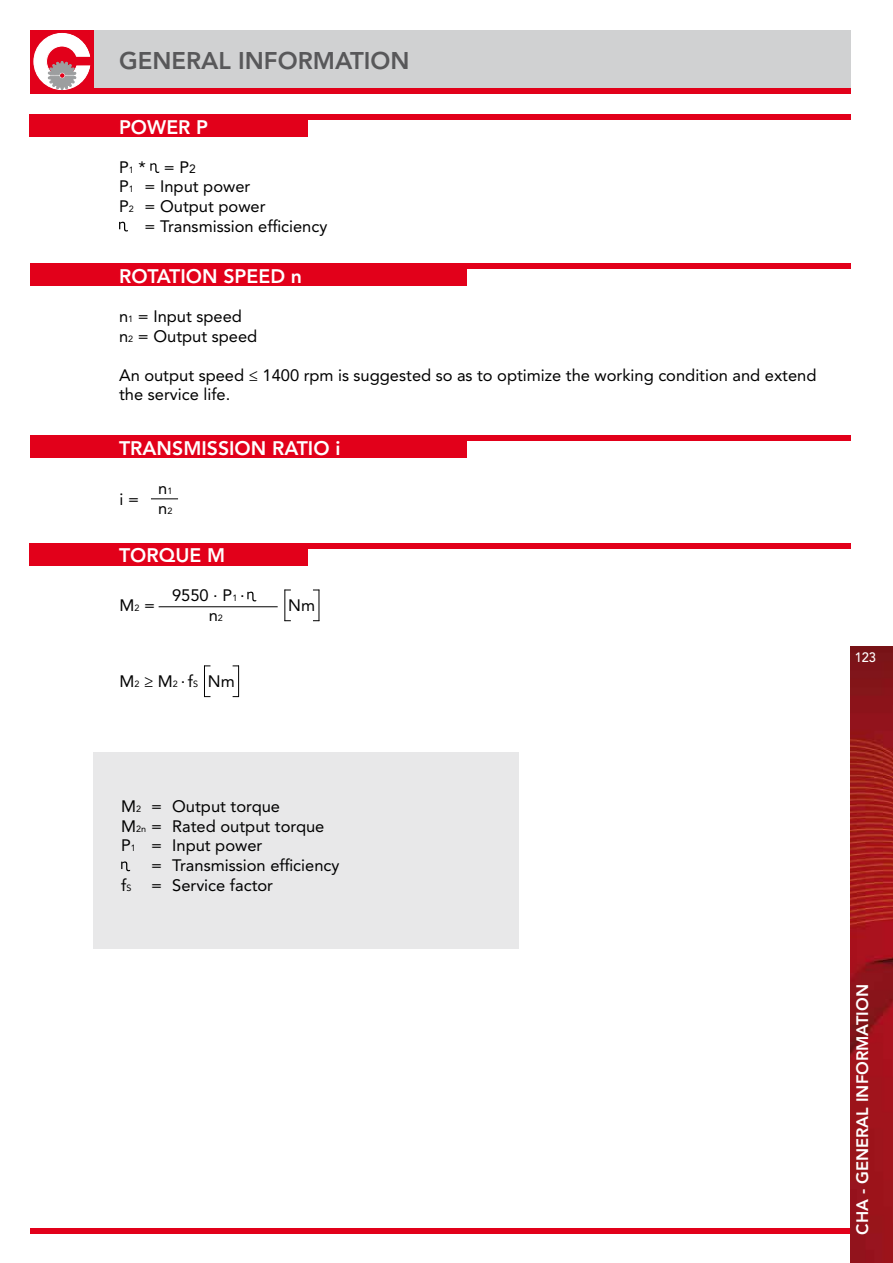
<style>
.page{position:relative;width:893px;height:1263px;background:#fff}
.page>*{position:absolute;margin:0;border:0;box-sizing:border-box;transform-origin:0 0}
.t1{font:800 24px "Avenir LT Std";color:#58585a}
.t2{font:800 19.5px "Avenir LT Std";color:#fff}
.t3{font:16.5px/19.5px "Avenir LT Std";color:#000}
.t4{font:800 16.5px "Avenir LT Std";color:#fff}
.t5{font:500 13.5px "Avenir LT Std";color:#fff;scale:.95 1}
.s1{font-size:9px}
.s2{font-size:12px}
</style>
<div class="page">
<div style="left:94px;top:752px;width:425px;height:197px;background:#e8e8e9"></div>
<svg style="left:121px;top:861px;width:9px;height:10px"></svg>
<div style="left:30px;top:30px;width:820px;height:64px;background:#d0d1d2"></div>
<div style="left:30px;top:30px;width:64px;height:64px;background:#e2001a"></div>
<svg style="left:33px;top:33px;width:58px;height:57px"></svg>
<div style="left:93px;top:88px;width:757px;height:6px;background:#e2001a"></div>
<div style="left:30px;top:115px;width:278px;height:22px;background:#e2001a"></div>
<div style="left:98px;top:115px;width:752px;height:5px;background:#e2001a"></div>
<svg style="left:150px;top:163px;width:9px;height:10px"></svg>
<svg style="left:119px;top:222px;width:9px;height:9px"></svg>
<div style="left:30px;top:264px;width:437px;height:22px;background:#e2001a"></div>
<div style="left:30px;top:436px;width:437px;height:22px;background:#e2001a"></div>
<div style="left:98px;top:264px;width:752px;height:5px;background:#e2001a"></div>
<div style="left:98px;top:436px;width:752px;height:5px;background:#e2001a"></div>
<svg style="left:151px;top:498px;width:27px;height:1px"></svg>
<div style="left:30px;top:543px;width:278px;height:22px;background:#e2001a"></div>
<div style="left:98px;top:543px;width:752px;height:5px;background:#e2001a"></div>
<svg style="left:247px;top:592px;width:9px;height:9px"></svg>
<hr style="left:159px;top:606px;width:119px;height:1px;background:#000">
<hr style="left:284px;top:590px;width:1px;height:31px;background:#000">
<hr style="left:319px;top:590px;width:1px;height:31px;background:#000">
<hr style="left:204px;top:665px;width:1px;height:32px;background:#000">
<hr style="left:238px;top:665px;width:1px;height:32px;background:#000">
<div style="left:30px;top:1228px;width:828px;height:5px;background:#e2001a"></div>
<img style="left:850px;top:646px;width:43px;height:617px">
<h1 class="t1" style="left:119px;top:46px;width:292px">GENERAL INFORMATION</h1>
<p class="t2" style="left:119px;top:116px;width:91px">POWER P</p>
<p class="t3" style="left:119px;top:158px;width:78px">P<span class="s1">1</span> * = P<span class="s2">2</span></p>
<p class="t3" style="left:119px;top:177px;width:133px">P<span class="s1">1</span> = Input power</p>
<p class="t3" style="left:119px;top:197px;width:148px">P<span class="s1">2</span> = Output power</p>
<p class="t3" style="left:145px;top:216px;width:184px">= Transmission efficiency</p>
<p class="t2" style="left:119px;top:265px;width:185px">ROTATION SPEED n</p>
<p class="t3" style="left:119px;top:307px;width:140px">n<span class="s1">1</span> = Input speed n<span class="s1">2</span> = Output speed</p>
<p class="t3" style="left:119px;top:365px;width:699px">An output speed ≤ 1400 rpm is suggested so as to optimize the working condition and extend the service life.</p>
<p class="t2" style="left:119px;top:437px;width:223px">TRANSMISSION RATIO i</p>
<p class="t3" style="left:158px;top:479px;width:16px">n<span class="s1">1 </span>n<span class="s1">2</span></p>
<p class="t3" style="left:119px;top:490px;width:21px">i =</p>
<p class="t2" style="left:119px;top:544px;width:108px">TORQUE M</p>
<p class="t3" style="left:209px;top:586px;width:30px;text-indent:-37px">9550 P<span class="s1">1 </span>n<span class="s1">2</span></p>
<p class="t3" style="left:213px;top:581px;width:6px">.</p>
<p class="t3" style="left:240px;top:581px;width:6px">.</p>
<p class="t3" style="left:119px;top:596px;width:37px">M<span class="s1">2</span> =</p>
<p class="t3" style="left:288px;top:596px;width:28px">Nm</p>
<p class="t3" style="left:119px;top:671px;width:117px">M<span class="s1">2</span> ≥ M<span class="s1">2</span> .f<span class="s1">S</span> Nm</p>
<p class="t5" style="left:855px;top:650px;width:24px">123</p>
<p class="t3" style="left:121px;top:796px;width:205px">M<span class="s1">2</span> = Output torque<br>M<span class="s1">2n</span> = Rated output torque<br>P<span class="s1">1</span> = Input power</p>
<p class="t3" style="left:121px;top:856px;width:220px;text-indent:30px">= Transmission efficiency f<span class="s1">S</span> = Service factor</p>
<p class="t4" style="left:853px;top:1234px;width:252px;rotate:-90deg">CHA - GENERAL INFORMATION</p>
</div>
